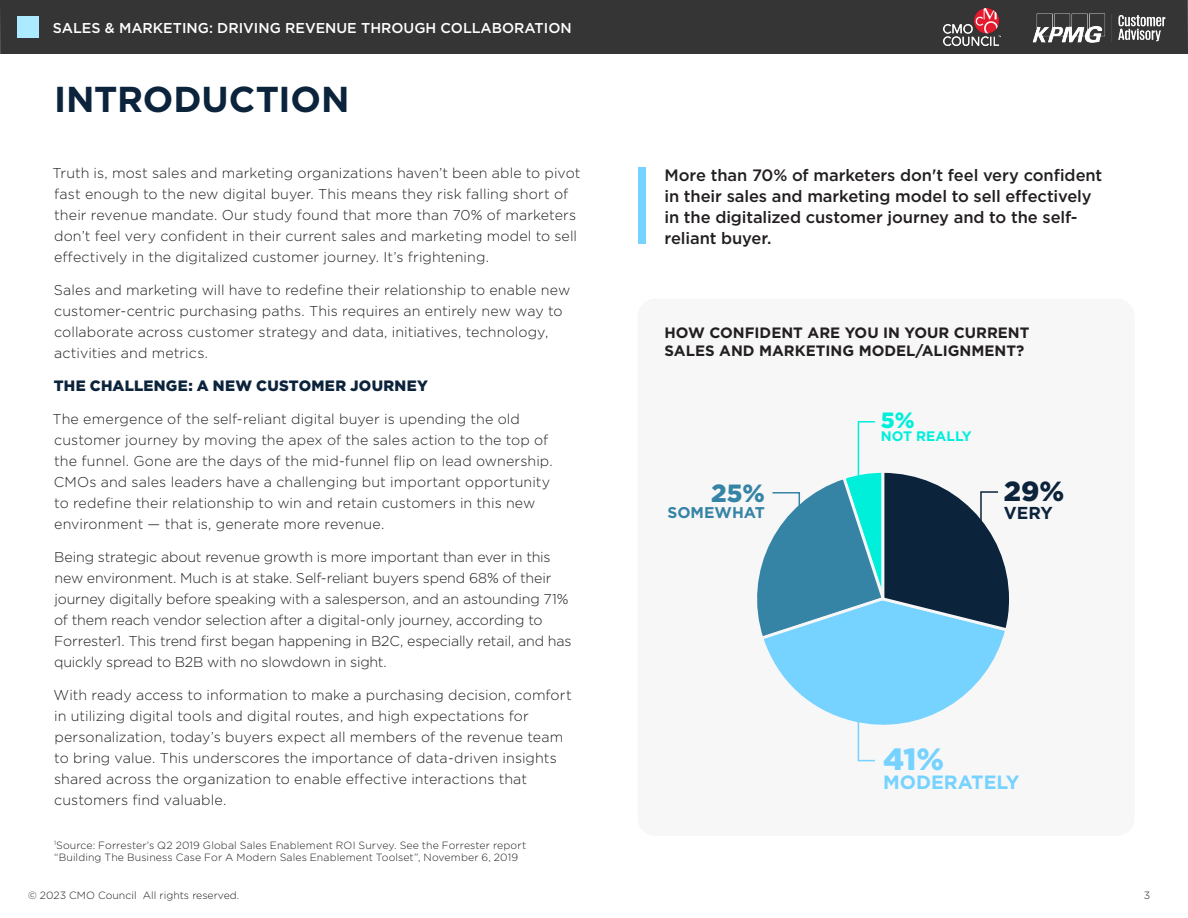
<style>
.page{position:relative;width:1188px;height:918px;background:#fff}
.page>*{position:absolute;margin:0;border:0;box-sizing:border-box;transform-origin:0 0}
.t1{font:700 36px "Gotham";color:#0c233c}
.t2{font:900 30.75px "Gotham";color:#76d2ff}
.t3{font:900 27.6px "Gotham";color:#0c233c}
.t4{font:900 24.9px "Gotham";color:#3684a5}
.t5{font:900 22.05px "Gotham";color:#00efda}
.t6{font:700 19.2px "Gotham";color:#76d2ff}
.t7{font:700 17.25px "Gotham";color:#0c233c}
.t8{font:500 16.5px/21px "Gotham";letter-spacing:-.005em;color:#231f20}
.t9{font:700 15.6px "Gotham";color:#3684a5}
.t10{font:700 15px/18px "Gotham";color:#231f20}
.t11{font:900 15px "Gotham";letter-spacing:.015em;color:#0c233c}
.t12{font:300 14.25px/21px "Gotham";letter-spacing:.005em;color:#231f20}
.t13{font:300 14.25px/21px "Gotham";letter-spacing:-.015em;color:#231f20}
.t14{font:500 14.25px "Gotham";color:#fff}
.t15{font:700 13.8px "Gotham";color:#00efda}
.t16{font:300 10.5px/12.6px "Gotham";letter-spacing:.01em;color:#231f20}
</style>
<div class="page">
<div style="left:0;top:0;width:1188px;height:54px;background:#363536"></div>
<div style="left:17px;top:16px;width:22px;height:22px;background:#aceaff"></div>
<img style="left:944px;top:9px;width:57px;height:36px">
<img style="left:1032px;top:13px;width:134px;height:30px">
<div style="left:638px;top:299px;width:497px;height:537px;background:#f7f7f8;border-radius:18px"></div>
<svg style="left:757px;top:421px;width:252px;height:341px"></svg>
<div style="left:638px;top:168px;width:8px;height:76px;background:#76d2ff"></div>
<p class="t14" style="left:53px;top:18px;width:520px">SALES &amp; MARKETING: DRIVING REVENUE THROUGH COLLABORATION</p>
<h1 class="t1" style="left:54px;top:75px;width:297px">INTRODUCTION</h1>
<p class="t12" style="left:52px;top:162px;width:530px">Truth is, most sales and marketing organizations haven’t been able to pivot fast enough to the new digital buyer. This means they risk falling short of their revenue mandate. Our study found that more than 70% of marketers don’t feel very confident in their current sales and marketing model to sell effectively in the digitalized customer journey. It’s frightening.</p>
<p class="t12" style="left:54px;top:279px;width:518px">Sales and marketing will have to redefine their relationship to enable new customer-centric purchasing paths. This requires an entirely new way to collaborate across customer strategy and data, initiatives, technology, activities and metrics.</p>
<p class="t11" style="left:54px;top:375px;width:376px">THE CHALLENGE: A NEW CUSTOMER JOURNEY</p>
<p class="t12" style="left:52px;top:408px;width:502px">The emergence of the self-reliant digital buyer is upending the old customer journey by moving the apex of the sales action to the top of the funnel. Gone are the days of the mid-funnel flip on lead ownership.<br>CMOs and sales leaders have a challenging but important opportunity to redefine their relationship to win and retain customers in this new environment — that is, generate more revenue.</p>
<p class="t13" style="left:54px;top:546px;width:519px">Being strategic about revenue growth is more important than ever in this new environment. Much is at stake. Self-reliant buyers spend 68% of their journey digitally before speaking with a salesperson, and an astounding 71% of them reach vendor selection after a digital-only journey, according to Forrester1. This trend first began happening in B2C, especially retail, and has quickly spread to B2B with no slowdown in sight.</p>
<p class="t12" style="left:54px;top:684px;width:520px">With ready access to information to make a purchasing decision, comfort in utilizing digital tools and digital routes, and high expectations for personalization, today’s buyers expect all members of the revenue team to bring value. This underscores the importance of data-driven insights shared across the organization to enable effective interactions that customers find valuable.</p>
<p class="t16" style="left:54px;top:839px;width:474px"><sup>1</sup>Source: Forrester’s Q2 2019 Global Sales Enablement ROI Survey. See the Forrester report “Building The Business Case For A Modern Sales Enablement Toolset”, November 6, 2019</p>
<p class="t8" style="left:665px;top:164px;width:439px">More than 70% of marketers don't feel very confident in their sales and marketing model to sell effectively in the digitalized customer journey and to the self&shy;reliant buyer.</p>
<p class="t10" style="left:665px;top:323px;width:367px">HOW CONFIDENT ARE YOU IN YOUR CURRENT<br>SALES AND MARKETING MODEL/ALIGNMENT?</p>
<h3 class="t4" style="left:711px;top:476px;width:55px">25%</h3>
<p class="t9" style="left:667px;top:502px;width:99px">SOMEWHAT</p>
<h3 class="t5" style="left:881px;top:405px;width:35px">5%</h3>
<p class="t15" style="left:881px;top:427px;width:92px">NOT REALLY</p>
<h3 class="t3" style="left:1004px;top:473px;width:62px">29%</h3>
<p class="t7" style="left:1004px;top:501px;width:50px">VERY</p>
<h2 class="t2" style="left:883px;top:738px;width:63px">41%</h2>
<h3 class="t6" style="left:883px;top:770px;width:138px">MODERATELY</h3>
<p class="t16" style="left:28px;top:889px;width:213px">© 2023 CMO Council All rights reserved.</p>
<p class="t16" style="left:1144px;top:889px;width:8px">3</p>
</div>
